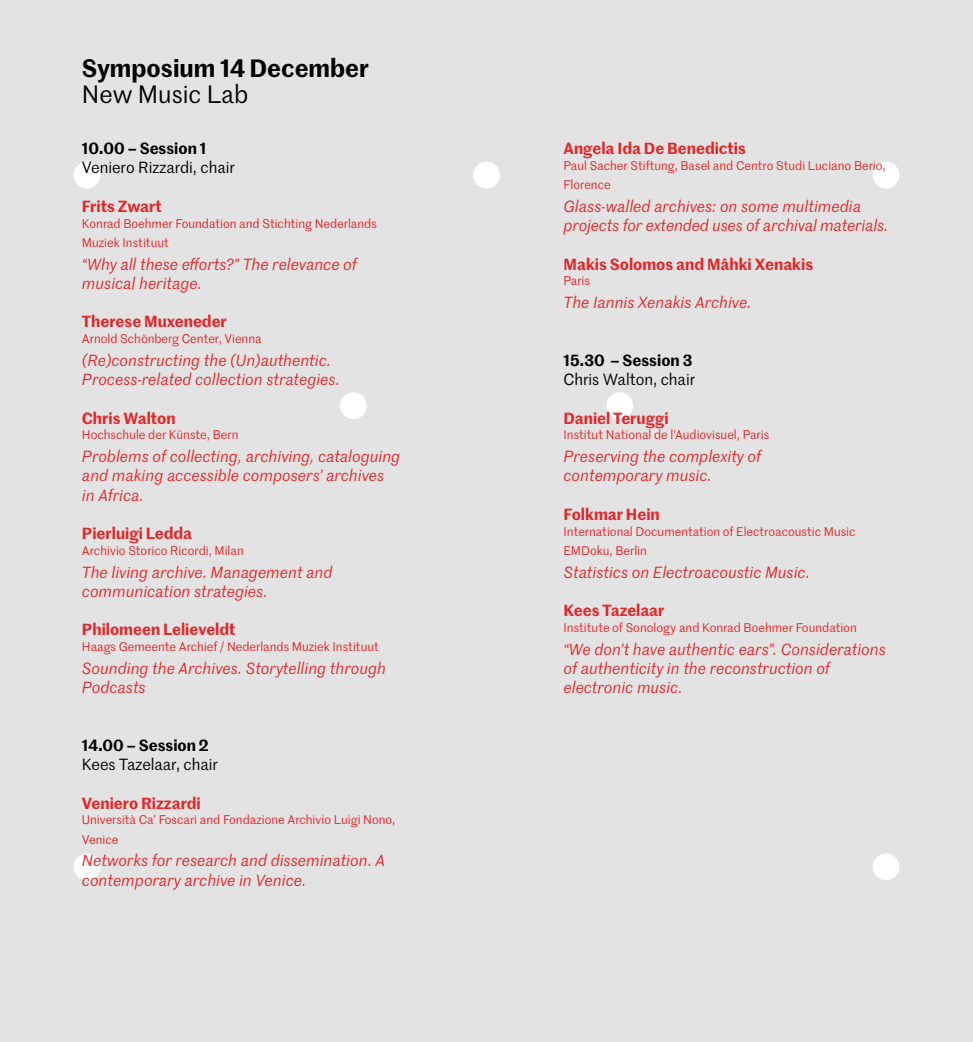
<style>
.page{position:relative;width:973px;height:1042px;background:#fff}
.page>*{position:absolute;margin:0;border:0;box-sizing:border-box;transform-origin:0 0}
.t1{font:600 24.5px "Marr Sans";color:#000}
.t2{font:24.5px "Marr Sans";color:#000}
.t3{font:italic 15.75px/19.2px "Marr Sans";color:#e52528}
.t4{font:600 15.75px "Marr Sans";color:#e52528}
.t5{font:15.75px "Marr Sans";color:#000}
.t6{font:600 15.75px "Marr Sans";color:#000}
.t7{font:12.25px/19.2px "Marr Sans";color:#e52528}
</style>
<div class="page">
<div style="left:0;top:0;width:972px;height:1042px;background:#e3e3e3"></div>
<div style="left:74px;top:162px;width:26px;height:27px;background:#fff;border-radius:50%"></div>
<div style="left:340px;top:392px;width:26px;height:27px;background:#fff;border-radius:50%"></div>
<div style="left:74px;top:853px;width:26px;height:27px;background:#fff;border-radius:50%"></div>
<div style="left:473px;top:162px;width:27px;height:27px;background:#fff;border-radius:50%"></div>
<div style="left:872px;top:162px;width:27px;height:27px;background:#fff;border-radius:50%"></div>
<div style="left:606px;top:392px;width:27px;height:27px;background:#fff;border-radius:50%"></div>
<div style="left:872px;top:853px;width:27px;height:27px;background:#fff;border-radius:50%"></div>
<h1 class="t1" style="left:82px;top:50px;width:288px">Symposium 14 December</h1>
<h1 class="t2" style="left:82px;top:77px;width:168px">New Music Lab</h1>
<p class="t6" style="left:82px;top:137px;width:126px">10.00 – Session 1</p>
<p class="t5" style="left:82px;top:156px;width:154px">Veniero Rizzardi, chair</p>
<p class="t4" style="left:82px;top:194px;width:81px">Frits Zwart</p>
<p class="t7" style="left:82px;top:213px;width:296px">Konrad Boehmer Foundation and Stichting Nederlands<br>Muziek Instituut</p>
<p class="t3" style="left:82px;top:254px;width:276px">“Why all these efforts?” The relevance of musical heritage.</p>
<p class="t4" style="left:82px;top:310px;width:146px">Therese Muxeneder</p>
<p class="t7" style="left:82px;top:328px;width:181px">Arnold Schönberg Center, Vienna</p>
<p class="t3" style="left:82px;top:350px;width:259px">(Re)constructing the (Un)authentic.<br>Process-related collection strategies.</p>
<p class="t4" style="left:82px;top:406px;width:95px">Chris Walton</p>
<p class="t7" style="left:82px;top:425px;width:158px">Hochschule der Künste, Bern</p>
<p class="t3" style="left:82px;top:446px;width:320px">Problems of collecting, archiving, cataloguing and making accessible composers’ archives in Africa.</p>
<p class="t4" style="left:82px;top:522px;width:112px">Pierluigi Ledda</p>
<p class="t7" style="left:82px;top:540px;width:163px">Archivio Storico Ricordi, Milan</p>
<p class="t3" style="left:82px;top:562px;width:252px">The living archive. Management and communication strategies.</p>
<p class="t4" style="left:82px;top:618px;width:155px">Philomeen Lelieveldt</p>
<p class="t7" style="left:82px;top:636px;width:298px">Haags Gemeente Archief / Nederlands Muziek Instituut</p>
<p class="t3" style="left:82px;top:658px;width:305px">Sounding the Archives. Storytelling through<br>Podcasts</p>
<p class="t6" style="left:82px;top:733px;width:128px">14.00 – Session 2</p>
<p class="t5" style="left:82px;top:753px;width:138px">Kees Tazelaar, chair</p>
<p class="t4" style="left:82px;top:791px;width:120px">Veniero Rizzardi</p>
<p class="t7" style="left:82px;top:810px;width:315px">Università Ca’ Foscari and Fondazione Archivio Luigi Nono,<br>Venice</p>
<p class="t3" style="left:82px;top:850px;width:304px">Networks for research and dissemination. A contemporary archive in Venice.</p>
<p class="t4" style="left:563px;top:137px;width:184px">Angela Ida De Benedictis</p>
<p class="t7" style="left:563px;top:155px;width:323px">Paul Sacher Stiftung, Basel and Centro Studi Luciano Berio,<br>Florence</p>
<p class="t3" style="left:563px;top:196px;width:326px">Glass-walled archives: on some multimedia projects for extended uses of archival materials.</p>
<p class="t4" style="left:563px;top:252px;width:251px">Makis Solomos and Mâhki Xenakis</p>
<p class="t7" style="left:563px;top:271px;width:28px">Paris</p>
<p class="t3" style="left:563px;top:292px;width:189px">The Iannis Xenakis Archive.</p>
<p class="t6" style="left:563px;top:348px;width:130px">15.30 – Session 3</p>
<p class="t5" style="left:563px;top:368px;width:133px">Chris Walton, chair</p>
<p class="t4" style="left:563px;top:406px;width:107px">Daniel Teruggi</p>
<p class="t7" style="left:563px;top:425px;width:207px">Institut National de l’Audiovisuel, Paris</p>
<p class="t3" style="left:563px;top:446px;width:199px">Preserving the complexity of contemporary music.</p>
<p class="t4" style="left:563px;top:502px;width:98px">Folkmar Hein</p>
<p class="t7" style="left:563px;top:521px;width:293px">International Documentation of Electroacoustic Music<br>EMDoku, Berlin</p>
<p class="t3" style="left:563px;top:562px;width:248px">Statistics on Electroacoustic Music.</p>
<p class="t4" style="left:563px;top:599px;width:102px">Kees Tazelaar</p>
<p class="t7" style="left:563px;top:617px;width:295px">Institute of Sonology and Konrad Boehmer Foundation</p>
<p class="t3" style="left:563px;top:639px;width:324px">“We don’t have authentic ears”. Considerations of authenticity in the reconstruction of electronic music.</p>
</div>
